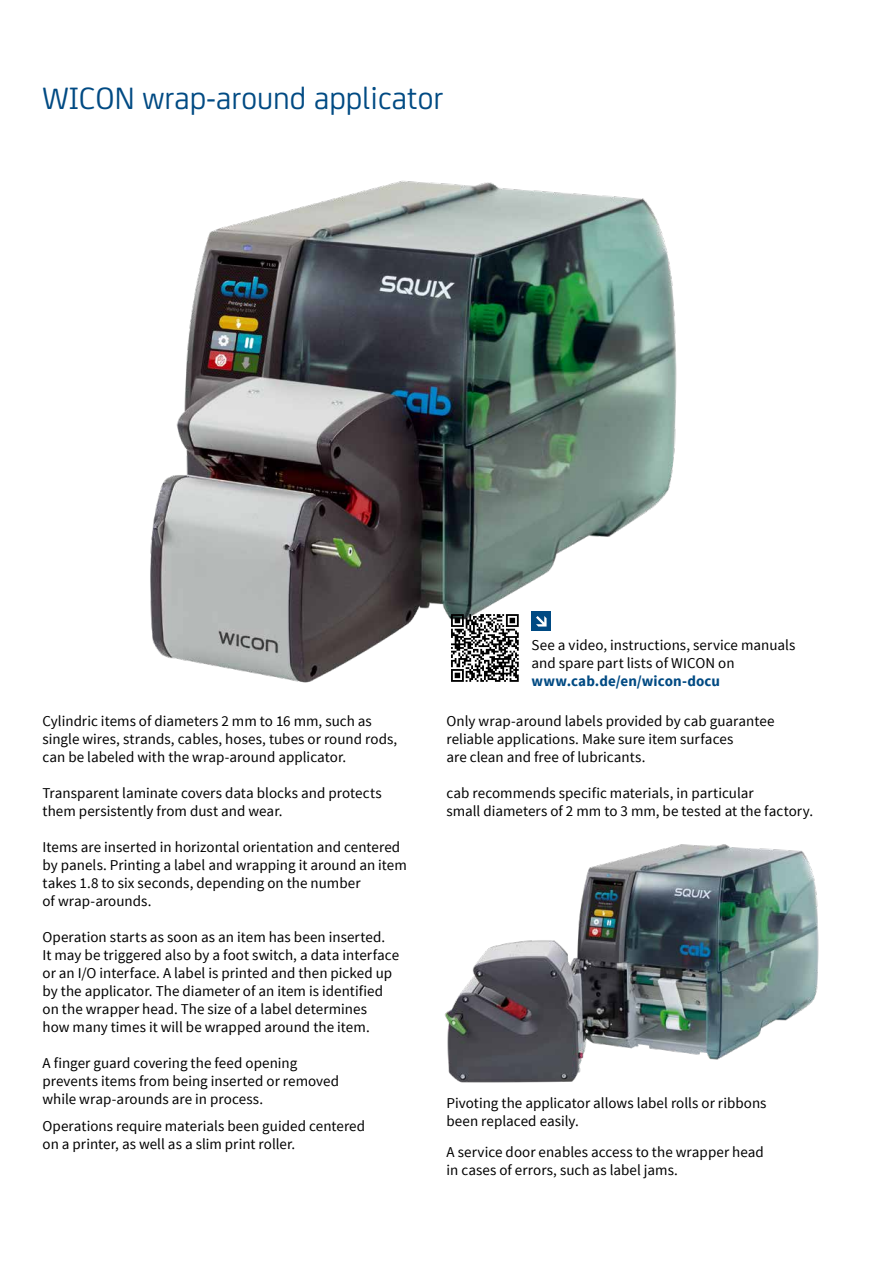
<style>
.page{position:relative;width:893px;height:1263px;background:#fff}
.page>*{position:absolute;margin:0;border:0;box-sizing:border-box;transform-origin:0 0}
.t1{font:33px "CA Sans";color:#004a83}
.t2{font:15px/18px "Source Sans Pro";color:#000}
.t3{font:700 15px "Source Sans Pro";letter-spacing:.005em;color:#004a83}
</style>
<div class="page">
<img style="left:150px;top:180px;width:527px;height:503px">
<img style="left:444px;top:844px;width:375px;height:239px">
<div style="left:532px;top:611px;width:19px;height:20px;background:#004a83"></div>
<svg style="left:536px;top:616px;width:11px;height:10px"></svg>
<svg style="left:451px;top:614px;width:68px;height:68px"></svg>
<h1 class="t1" style="left:43px;top:75px;width:402px">WICON wrap-around applicator</h1>
<p class="t2" style="left:532px;top:636px;width:265px">See a video, instructions, service manuals and spare part lists of WICON on</p>
<p class="t3" style="left:532px;top:671px;width:190px">www.cab.de/en/wicon-docu</p>
<p class="t2" style="left:43px;top:712px;width:356px">Cylindric items of diameters 2 mm to 16 mm, such as single wires, strands, cables, hoses, tubes or round rods, can be labeled with the wrap-around applicator.</p>
<p class="t2" style="left:43px;top:784px;width:341px">Transparent laminate covers data blocks and protects them persistently from dust and wear.</p>
<p class="t2" style="left:43px;top:838px;width:366px">Items are inserted in horizontal orientation and centered by panels. Printing a label and wrapping it around an item takes 1.8 to six seconds, depending on the number<br>of wrap-arounds.</p>
<p class="t2" style="left:43px;top:928px;width:358px">Operation starts as soon as an item has been inserted.<br>It may be triggered also by a foot switch, a data interface or an I/O interface. A label is printed and then picked up by the applicator. The diameter of an item is identified on the wrapper head. The size of a label determines<br>how many times it will be wrapped around the item.</p>
<p class="t2" style="left:43px;top:1054px;width:298px">A finger guard covering the feed opening prevents items from being inserted or removed while wrap-arounds are in process.</p>
<p class="t2" style="left:43px;top:1117px;width:324px">Operations require materials been guided centered on a printer, as well as a slim print roller.</p>
<p class="t2" style="left:446px;top:712px;width:330px">Only wrap-around labels provided by cab guarantee reliable applications. Make sure item surfaces<br>are clean and free of lubricants.</p>
<p class="t2" style="left:446px;top:784px;width:368px">cab recommends specific materials, in particular<br>small diameters of 2 mm to 3 mm, be tested at the factory.</p>
<p class="t2" style="left:446px;top:1095px;width:322px">Pivoting the applicator allows label rolls or ribbons been replaced easily.</p>
<p class="t2" style="left:446px;top:1143px;width:319px">A service door enables access to the wrapper head in cases of errors, such as label jams.</p>
</div>
